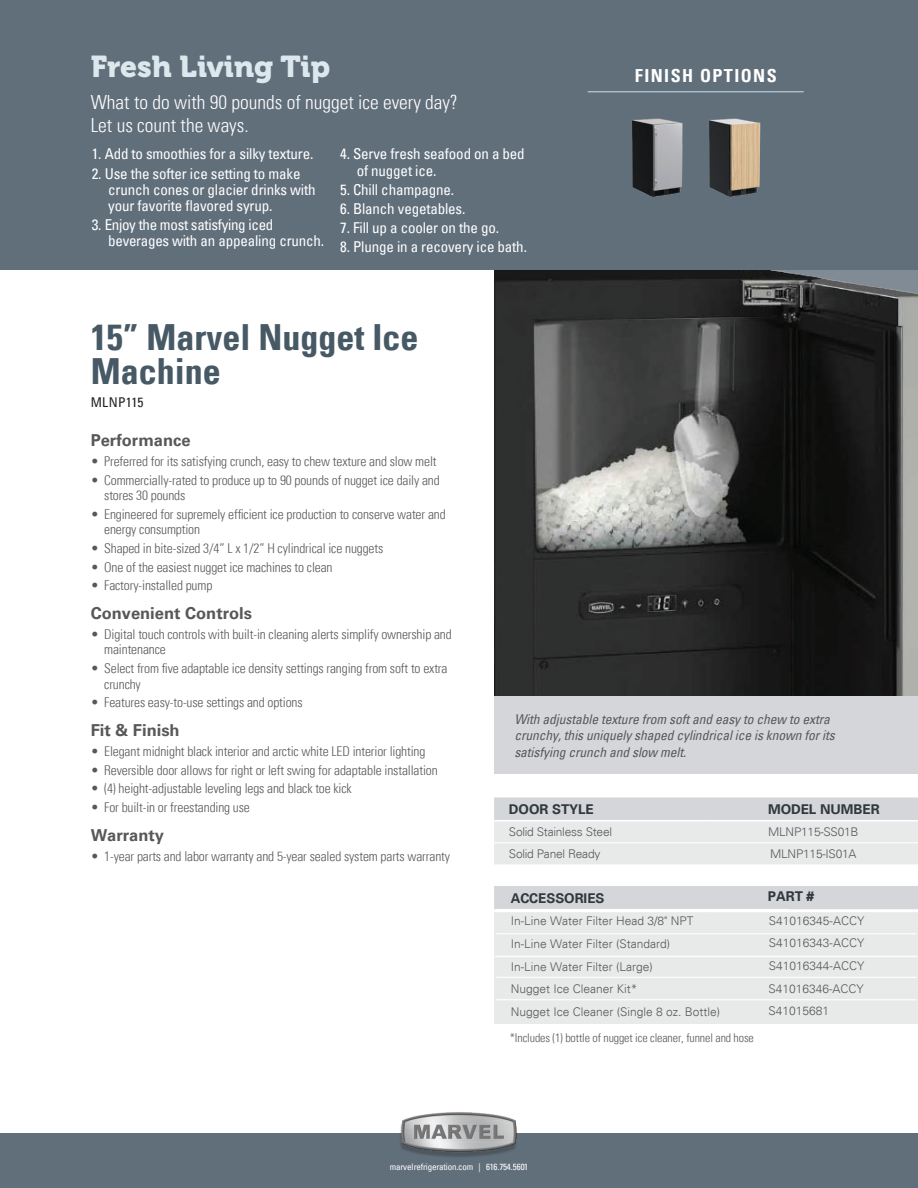
<style>
.page{position:relative;width:918px;height:1188px;background:#fff}
.page>*{position:absolute;margin:0;border:0;box-sizing:border-box;transform-origin:0 0}
.t1{font:700 condensed 36px/34.5px "Univers";color:#465965}
.t2{font:30px "Museo 900";color:#dce8ed}
.t3{font:300 condensed 19.5px/23.4px "Univers";color:#fff}
.t4{font:700 condensed 18px "Univers";letter-spacing:.08em;color:#fff}
.t5{font:700 16.5px "Univers";color:#57585a}
.t6{font:condensed 15px/16.2px "Univers";letter-spacing:-.01em;color:#fff}
.t7{font:300 condensed 13.5px/15.5px "Univers";letter-spacing:-.01em;color:#57585a}
.t8{font:italic condensed 13.5px/16.2px "Univers";letter-spacing:-.005em;color:#57585a}
.t9{font:700 13.5px "Univers";letter-spacing:-.005em;color:#2f393e}
.t10{font:condensed 13.5px "Univers";letter-spacing:.015em;color:#231f20}
.t11{font:300 12px "Univers";color:#57585a}
.t12{font:300 12px "Univers";letter-spacing:-.02em;color:#57585a}
.t13{font:300 condensed 12px "Univers";letter-spacing:-.01em;color:#57585a}
.t14{font:condensed 9px "Univers";letter-spacing:-.02em;color:#fff}
</style>
<div class="page">
<svg style="left:494px;top:886px;width:424px;height:138px;background:#e5e7e7"></svg>
<div style="left:0;top:0;width:918px;height:270px;background:#616f7b"></div>
<div style="left:0;top:1133px;width:918px;height:55px;background:#616f7b"></div>
<img style="left:494px;top:270px;width:424px;height:427px">
<img style="left:400px;top:1112px;width:117px;height:45px">
<hr style="left:588px;top:91px;width:216px;height:1px;background:#bdd3dd">
<svg style="left:494px;top:797px;width:424px;height:67px;background:#e1e3e4"></svg>
<hr style="left:494px;top:820px;width:215px;height:1px;background:#fff">
<hr style="left:709px;top:820px;width:209px;height:1px;background:#fff">
<hr style="left:494px;top:842px;width:215px;height:1px;background:#fff">
<hr style="left:709px;top:842px;width:209px;height:1px;background:#fff">
<div style="left:494px;top:697px;width:424px;height:77px;background:#d5d6d9"></div>
<img style="left:632px;top:118px;width:51px;height:79px">
<img style="left:709px;top:118px;width:52px;height:79px">
<hr style="left:496px;top:909px;width:292px;height:1px;background:#fff">
<hr style="left:496px;top:999px;width:421px;height:1px;background:#fff">
<hr style="left:496px;top:977px;width:421px;height:1px;background:#fff">
<hr style="left:496px;top:956px;width:421px;height:1px;background:#fff">
<hr style="left:496px;top:933px;width:421px;height:1px;background:#fff">
<h2 class="t2" style="left:91px;top:49px;width:241px">Fresh Living Tip</h2>
<h3 class="t3" style="left:91px;top:92px;width:369px">What to do with 90 pounds of nugget ice every day?<br>Let us count the ways.</h3>
<p class="t6" style="left:92px;top:147px;width:223px">1. Add to smoothies for a silky texture.</p>
<p class="t6" style="left:108px;top:167px;width:209px;text-indent:-16px">2. Use the softer ice setting to make crunch cones or glacier drinks with your favorite flavored syrup.</p>
<p class="t6" style="left:108px;top:218px;width:217px;text-indent:-16px">3. Enjoy the most satisfying iced beverages with an appealing crunch.</p>
<p class="t6" style="left:357px;top:147px;width:170px;text-indent:-17px">4. Serve fresh seafood on a bed of nugget ice.</p>
<p class="t6" style="left:340px;top:183px;width:115px">5. Chill champagne.</p>
<p class="t6" style="left:340px;top:202px;width:127px">6. Blanch vegetables.</p>
<p class="t6" style="left:340px;top:221px;width:160px">7. Fill up a cooler on the go.</p>
<p class="t6" style="left:340px;top:240px;width:188px">8. Plunge in a recovery ice bath.</p>
<h3 class="t4" style="left:635px;top:68px;width:143px">FINISH OPTIONS</h3>
<h1 class="t1" style="left:91px;top:323px;width:329px">15” Marvel Nugget Ice<br>Machine</h1>
<p class="t10" style="left:91px;top:397px;width:54px">MLNP115</p>
<p class="t5" style="left:91px;top:433px;width:101px">Performance</p>
<p class="t7" style="left:91px;top:454px;width:347px">• Preferred for its satisfying crunch, easy to chew texture and slow melt</p>
<p class="t7" style="left:104px;top:473px;width:337px;text-indent:-14px">• Commercially-rated to produce up to 90 pounds of nugget ice daily and stores 30 pounds</p>
<p class="t7" style="left:104px;top:507px;width:343px;text-indent:-14px">• Engineered for supremely efficient ice production to conserve water and energy consumption</p>
<p class="t7" style="left:91px;top:541px;width:294px">• Shaped in bite-sized 3/4” L x 1/2” H cylindrical ice nuggets</p>
<p class="t7" style="left:91px;top:560px;width:243px">• One of the easiest nugget ice machines to clean</p>
<p class="t7" style="left:91px;top:579px;width:123px">• Factory-installed pump</p>
<p class="t5" style="left:91px;top:606px;width:163px">Convenient Controls</p>
<p class="t7" style="left:104px;top:628px;width:349px;text-indent:-14px">• Digital touch controls with built-in cleaning alerts simplify ownership and maintenance</p>
<p class="t7" style="left:104px;top:662px;width:345px;text-indent:-14px">• Select from five adaptable ice density settings ranging from soft to extra crunchy</p>
<p class="t7" style="left:91px;top:696px;width:214px">• Features easy-to-use settings and options</p>
<p class="t5" style="left:91px;top:723px;width:90px">Fit &amp; Finish</p>
<p class="t7" style="left:91px;top:744px;width:336px">• Elegant midnight black interior and arctic white LED interior lighting</p>
<p class="t7" style="left:91px;top:763px;width:349px">• Reversible door allows for right or left swing for adaptable installation</p>
<p class="t7" style="left:91px;top:782px;width:263px">• (4) height-adjustable leveling legs and black toe kick</p>
<p class="t7" style="left:91px;top:801px;width:161px">• For built-in or freestanding use</p>
<p class="t5" style="left:91px;top:828px;width:75px">Warranty</p>
<p class="t7" style="left:91px;top:849px;width:361px">• 1-year parts and labor warranty and 5-year sealed system parts warranty</p>
<p class="t8" style="left:514px;top:713px;width:322px">With adjustable texture from soft and easy to chew to extra crunchy, this uniquely shaped cylindrical ice is known for its satisfying crunch and slow melt.</p>
<p class="t9" style="left:509px;top:804px;width:86px">DOOR STYLE</p>
<p class="t9" style="left:768px;top:804px;width:113px">MODEL NUMBER</p>
<p class="t12" style="left:509px;top:827px;width:105px">Solid Stainless Steel</p>
<p class="t12" style="left:768px;top:827px;width:92px">MLNP115-SS01B</p>
<p class="t12" style="left:509px;top:849px;width:93px">Solid Panel Ready</p>
<p class="t12" style="left:770px;top:849px;width:88px">MLNP115-IS01A</p>
<p class="t9" style="left:511px;top:892px;width:95px">ACCESSORIES</p>
<p class="t9" style="left:768px;top:891px;width:48px">PART #</p>
<p class="t11" style="left:511px;top:916px;width:184px">In-Line Water Filter Head 3/8" NPT</p>
<p class="t11" style="left:769px;top:916px;width:97px">S41016345-ACCY</p>
<p class="t11" style="left:511px;top:939px;width:161px">In-Line Water Filter (Standard)</p>
<p class="t11" style="left:769px;top:938px;width:97px">S41016343-ACCY</p>
<p class="t11" style="left:511px;top:962px;width:144px">In-Line Water Filter (Large)</p>
<p class="t11" style="left:769px;top:961px;width:97px">S41016344-ACCY</p>
<p class="t11" style="left:511px;top:984px;width:128px">Nugget Ice Cleaner Kit*</p>
<p class="t11" style="left:768px;top:984px;width:97px">S41016346-ACCY</p>
<p class="t11" style="left:511px;top:1006px;width:211px">Nugget Ice Cleaner (Single 8 oz. Bottle)</p>
<p class="t11" style="left:768px;top:1006px;width:62px">S41015681</p>
<p class="t13" style="left:510px;top:1033px;width:246px">*Includes (1) bottle of nugget ice cleaner, funnel and hose</p>
<p class="t14" style="left:390px;top:1163px;width:140px">marvelrefrigeration.com | 616.754.5601</p>
</div>
